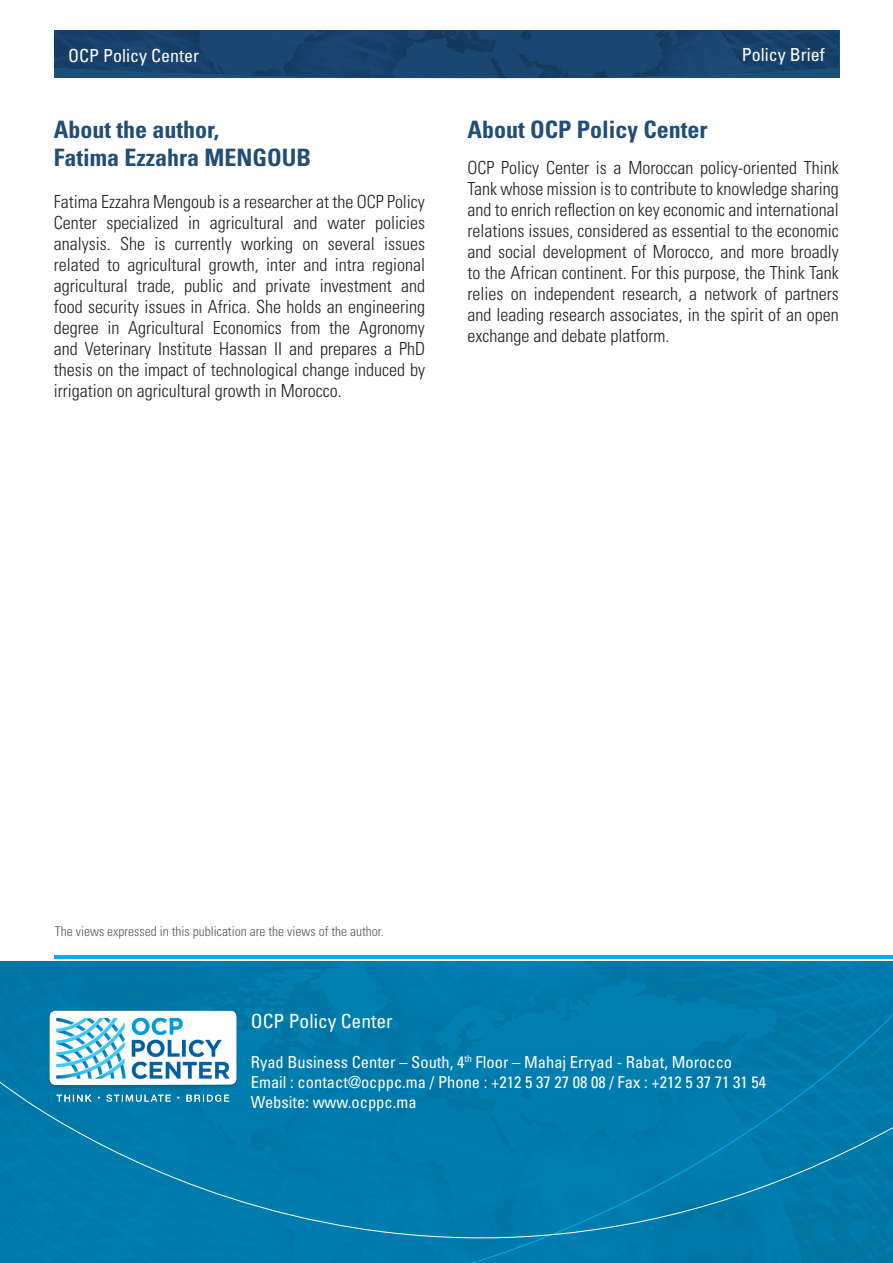
<style>
.page{position:relative;width:893px;height:1263px;background:#fff}
.page>*{position:absolute;margin:0;border:0;box-sizing:border-box;transform-origin:0 0}
.P__Titre{font:700 condensed 24px "Univers LT Std";color:#1f4e79}
.t1{font:condensed 19.5px "Univers LT Std";color:#fff}
.Texte{font:300 condensed 18px/21px "Univers LT Std";color:#231f20;text-align:justify}
.t2{font:condensed 18px "Univers LT Std";color:#fff}
.t3{font:condensed 16.5px "Univers LT Std";color:#fff}
.t4{font:300 condensed 13.5px "Univers LT Std";color:#59585c}
</style>
<div class="page">
<img style="left:54px;top:30px;width:785px;height:49px">
<img style="left:292px;top:962px;width:601px;height:119px">
<hr style="left:54px;top:955px;width:839px;height:4px;background:#00aeef">
<svg style="left:333px;top:1014px;width:560px;height:67px;background:#007bac"></svg>
<div style="left:0;top:1081px;width:893px;height:182px;background:#007bad"></div>
<img style="left:0;top:962px;width:292px;height:188px">
<p class="t2" style="left:68px;top:44px;width:133px">OCP Policy Center</p>
<p class="t2" style="left:742px;top:43px;width:84px">Policy Brief</p>
<p class="P__Titre" style="left:54px;top:114px;width:167px">About the author,</p>
<p class="P__Titre" style="left:54px;top:143px;width:259px">Fatima Ezzahra MENGOUB</p>
<p class="Texte" style="left:54px;top:191px;width:373px">Fatima Ezzahra Mengoub is a researcher at the OCP Policy Center specialized in agricultural and water policies analysis. She is currently working on several issues related to agricultural growth, inter and intra regional agricultural trade, public and private investment and food security issues in Africa. She holds an engineering degree in Agricultural Economics from the Agronomy and Veterinary Institute Hassan II and prepares a PhD thesis on the impact of technological change induced by irrigation on agricultural growth in Morocco.</p>
<p class="P__Titre" style="left:468px;top:114px;width:242px">About OCP Policy Center</p>
<p class="Texte" style="left:468px;top:157px;width:373px">OCP Policy Center is a Moroccan policy-oriented Think Tank whose mission is to contribute to knowledge sharing and to enrich reflection on key economic and international relations issues, considered as essential to the economic and social development of Morocco, and more broadly to the African continent. For this purpose, the Think Tank relies on independent research, a network of partners and leading research associates, in the spirit of an open exchange and debate platform.</p>
<p class="t4" style="left:55px;top:923px;width:330px">The views expressed in this publication are the views of the author.</p>
<p class="t1" style="left:251px;top:1009px;width:143px">OCP Policy Center</p>
<p class="t3" style="left:251px;top:1051px;width:483px">Ryad Business Center – South, 4<sup>th</sup> Floor – Mahaj Erryad - Rabat, Morocco</p>
<p class="t3" style="left:251px;top:1071px;width:517px">Email : contact@ocppc.ma / Phone : +212 5 37 27 08 08 / Fax : +212 5 37 71 31 54</p>
<p class="t3" style="left:251px;top:1091px;width:167px">Website: www.ocppc.ma</p>
</div>
